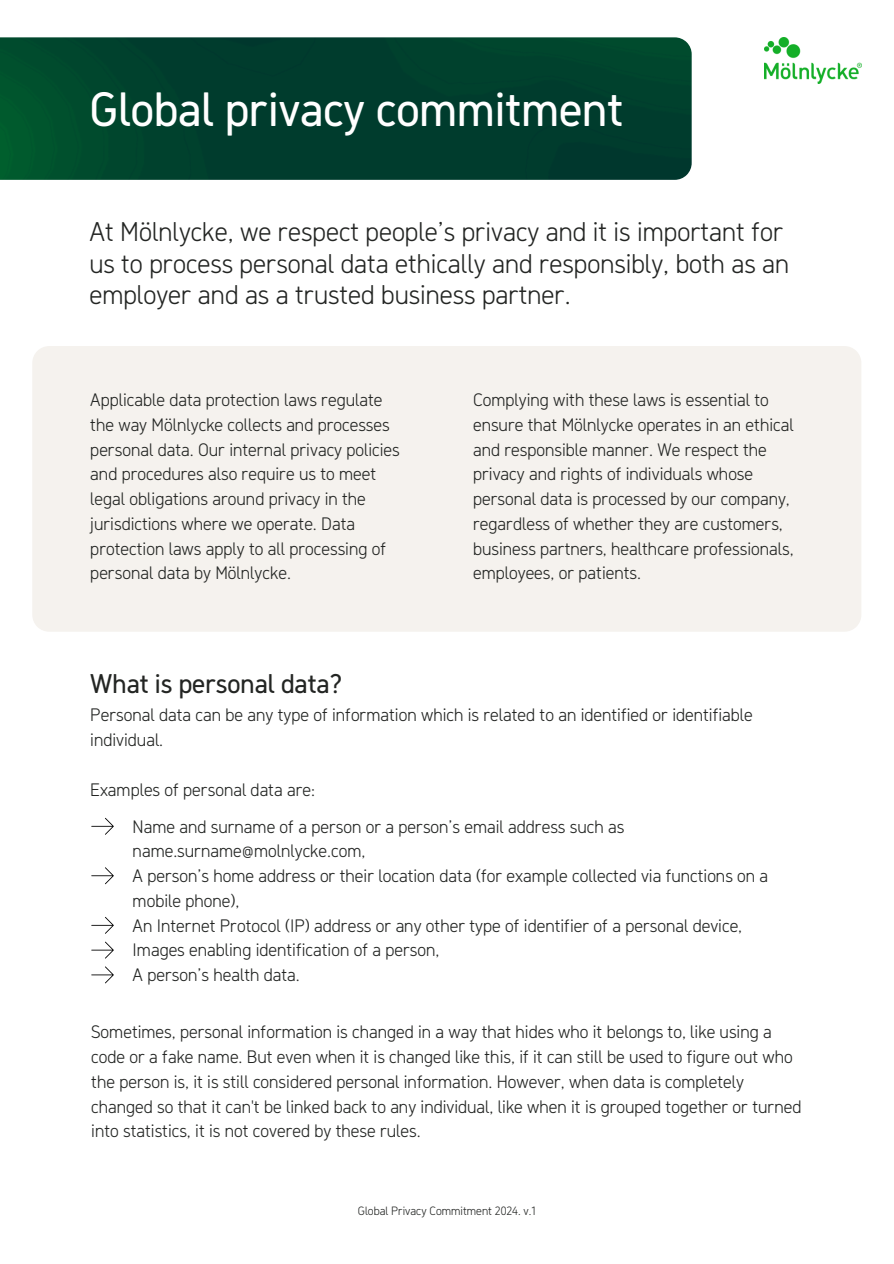
<style>
.page{position:relative;width:894px;height:1264px;background:#fff}
.page>*{position:absolute;margin:0;border:0;box-sizing:border-box;transform-origin:0 0}
.t1{font:48px "Molnlycke Sans";color:#fff}
.t2{font:300 27px/31.5px "Molnlycke Sans";color:#232523}
.t3{font:27px "Molnlycke Sans";color:#232523}
.t4{font:300 18px/24.8px "Molnlycke Sans";color:#232523}
.t5{font:300 12px "Molnlycke Sans";color:#232523}
</style>
<div class="page">
<img style="left:0;top:37px;width:691px;height:143px">
<img style="left:764px;top:37px;width:97px;height:46px">
<div style="left:32px;top:346px;width:829px;height:285px;background:#f5f2ee"></div>
<svg style="left:91px;top:817px;width:23px;height:17px"></svg>
<svg style="left:91px;top:867px;width:23px;height:17px"></svg>
<svg style="left:91px;top:917px;width:23px;height:16px"></svg>
<svg style="left:91px;top:966px;width:23px;height:17px"></svg>
<svg style="left:91px;top:941px;width:23px;height:17px"></svg>
<p class="t1" style="left:89px;top:78px;width:535px">Global privacy commitment</p>
<h2 class="t2" style="left:89px;top:215px;width:701px">At Mölnlycke, we respect people’s privacy and it is important for us to process personal data ethically and responsibly, both as an employer and as a trusted business partner.</h2>
<h3 class="t4" style="left:90px;top:387px;width:311px">Applicable data protection laws regulate the way Mölnlycke collects and processes personal data. Our internal privacy policies and procedures also require us to meet legal obligations around privacy in the jurisdictions where we operate. Data protection laws apply to all processing of personal data by Mölnlycke.</h3>
<h3 class="t4" style="left:473px;top:387px;width:322px">Complying with these laws is essential to ensure that Mölnlycke operates in an ethical and responsible manner. We respect the privacy and rights of individuals whose personal data is processed by our company, regardless of whether they are customers, business partners, healthcare professionals, employees, or patients.</h3>
<h3 class="t3" style="left:90px;top:666px;width:253px">What is personal data?</h3>
<h3 class="t4" style="left:90px;top:702px;width:664px">Personal data can be any type of information which is related to an identified or identifiable individual.</h3>
<h3 class="t4" style="left:90px;top:776px;width:226px">Examples of personal data are:</h3>
<p class="t4" style="left:133px;top:813px;width:637px">Name and surname of a person or a person’s email address such as name.surname@molnlycke.com,<br>A person’s home address or their location data (for example collected via functions on a mobile phone),<br>An Internet Protocol (IP) address or any other type of identifier of a personal device, Images enabling identification of a person,<br>A person’s health data.</p>
<p class="t4" style="left:91px;top:1019px;width:711px">Sometimes, personal information is changed in a way that hides who it belongs to, like using a code or a fake name. But even when it is changed like this, if it can still be used to figure out who the person is, it is still considered personal information. However, when data is completely changed so that it can't be linked back to any individual, like when it is grouped together or turned into statistics, it is not covered by these rules.</p>
<p class="t5" style="left:358px;top:1202px;width:179px">Global Privacy Commitment 2024. v.1</p>
</div>
